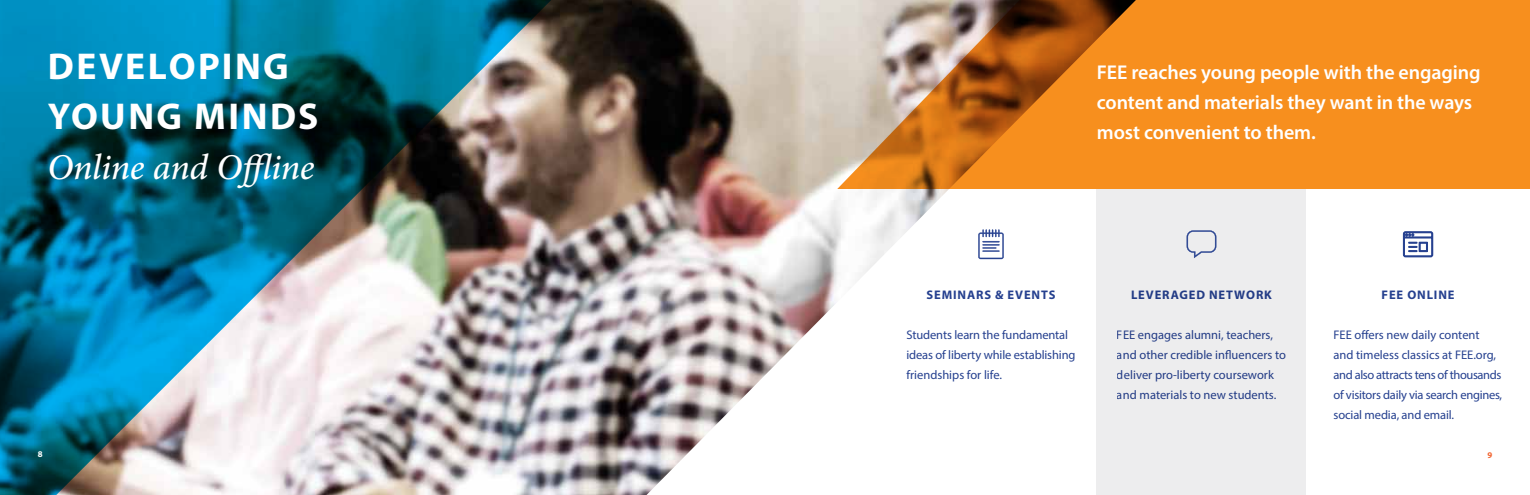
<style>
.page{position:relative;width:1530px;height:495px;background:#fff}
.page>*{position:absolute;margin:0;border:0;box-sizing:border-box;transform-origin:0 0}
.t1{font:700 37.5px/50px "Myriad Pro";letter-spacing:.065em;color:#fff}
.t2{font:italic 500 36.25px "Minion Pro";letter-spacing:-.01em;color:#fff}
.t3{font:600 20px/30px "Myriad Pro";letter-spacing:-.005em;color:#fff}
.t4{font:12.5px/20px "Myriad Pro";letter-spacing:-.005em;color:#25408f}
.t5{font:700 12.5px "Myriad Pro";letter-spacing:.07em;color:#25408f}
.t6{font:700 8.75px "Myriad Pro";color:#fff}
.t7{font:700 8.75px "Myriad Pro";color:#f26531}
</style>
<div class="page">
<img style="left:562px;top:0;width:85px;height:495px">
<img style="left:0;top:0;width:562px;height:495px">
<svg style="left:647px;top:0;width:500px;height:495px"></svg>
<svg style="left:837px;top:0;width:693px;height:189px;background:#e38b2e"></svg>
<div style="left:1097px;top:190px;width:209px;height:305px;background:#ededee"></div>
<svg style="left:1403px;top:231px;width:30px;height:26px"></svg>
<svg style="left:978px;top:229px;width:26px;height:30px"></svg>
<svg style="left:1187px;top:230px;width:29px;height:28px"></svg>
<h1 class="t1" style="left:48px;top:41px;width:272px">DEVELOPING<br>YOUNG MINDS</h1>
<h2 class="t2" style="left:48px;top:143px;width:269px">Online and Offline</h2>
<h3 class="t3" style="left:1097px;top:56px;width:385px">FEE reaches young people with the engaging content and materials they want in the ways most convenient to them.</h3>
<p class="t5" style="left:927px;top:287px;width:130px">SEMINARS &amp; EVENTS</p>
<p class="t4" style="left:906px;top:325px;width:171px">Students learn the fundamental ideas of liberty while establishing friendships for life.</p>
<p class="t5" style="left:1131px;top:287px;width:142px">LEVERAGED NETWORK</p>
<p class="t4" style="left:1117px;top:325px;width:171px">FEE engages alumni, teachers, and other credible influencers to deliver pro-liberty coursework and materials to new students.</p>
<p class="t5" style="left:1382px;top:287px;width:74px">FEE ONLINE</p>
<p class="t4" style="left:1334px;top:325px;width:170px">FEE offers new daily content and timeless classics at FEE.org, and also attracts tens of thousands of visitors daily via search engines, social media, and email.</p>
<p class="t6" style="left:38px;top:448px;width:6px">8</p>
<p class="t7" style="left:1487px;top:449px;width:6px">9</p>
</div>
